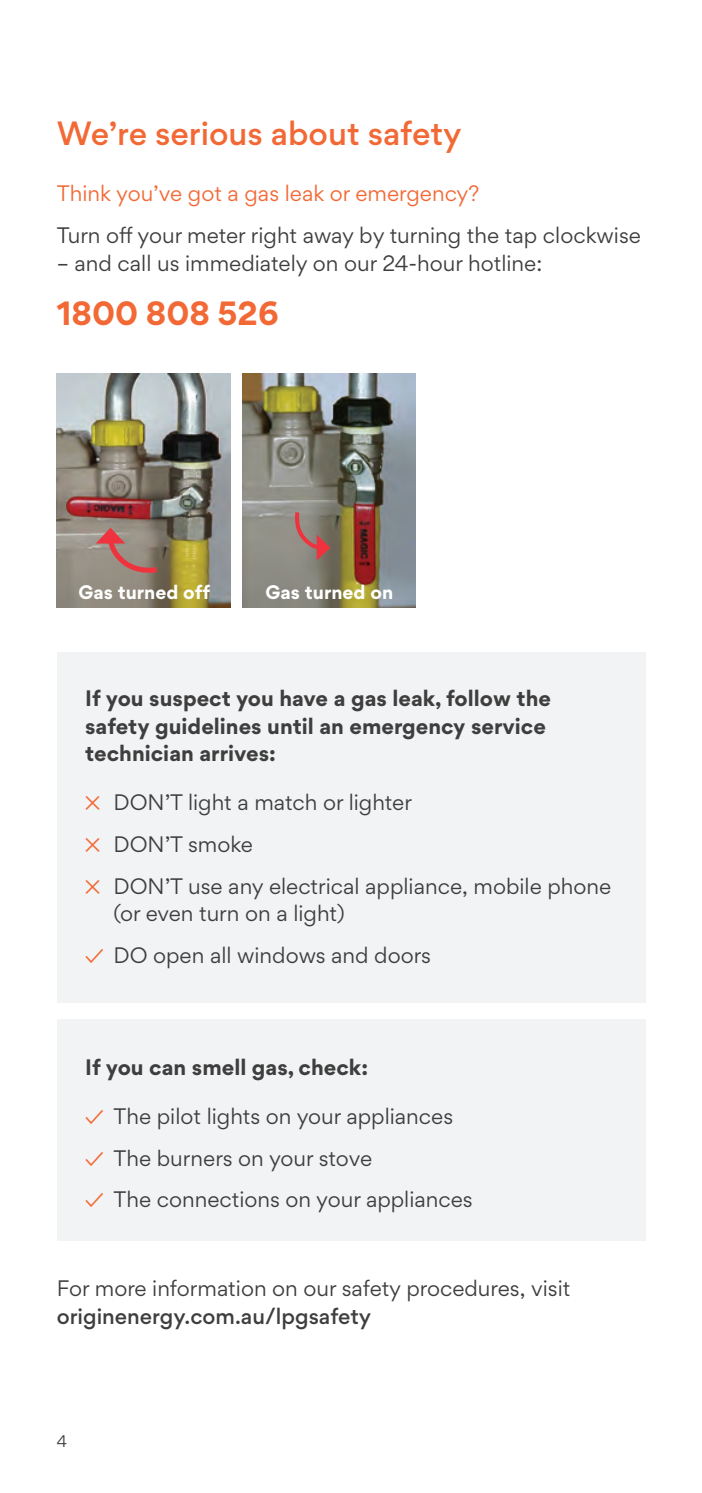
<style>
.page{position:relative;width:702px;height:1493px;background:#fff}
.page>*{position:absolute;margin:0;border:0;box-sizing:border-box;transform-origin:0 0}
.sub_head{font:500 30px "Origin Gordita";color:#f26935}
.sub_head-2{font:700 30px "Origin Gordita";color:#f26935}
.bullets{font:20px/27.5px "Origin Gordita";color:#3e3e3f}
.body_copy{font:20px/27.5px "Origin Gordita";color:#3e3e3f}
.sub_head_3{font:700 20px/27.5px "Origin Gordita";color:#3e3e3f}
.sub_head_2{font:20px "Origin Gordita";color:#f26935}
.sub_head_3-2{font:700 17.5px "Origin Gordita";color:#fff}
.t1{font:15px "Origin Gordita";color:#3e3e3f}
.s1{color:#f26935}
.s2{font-weight:500}
</style>
<div class="page">
<div style="left:57px;top:652px;width:588px;height:350px;background:#f2f3f4"></div>
<div style="left:57px;top:1019px;width:588px;height:221px;background:#f2f3f4"></div>
<img style="left:57px;top:373px;width:173px;height:235px">
<svg style="left:96px;top:527px;width:66px;height:47px;background:#a27c74"></svg>
<img style="left:242px;top:373px;width:173px;height:235px">
<svg style="left:293px;top:508px;width:37px;height:52px;background:#9a7670"></svg>
<p class="sub_head" style="left:57px;top:111px;width:406px">We’re serious about safety</p>
<p class="sub_head_2" style="left:57px;top:179px;width:424px">Think you’ve got a gas leak or emergency?</p>
<p class="body_copy" style="left:57px;top:221px;width:585px">Turn off your meter right away by turning the tap clockwise</p>
<p class="body_copy" style="left:57px;top:248px;width:487px">– and call us immediately on our 24-hour hotline:</p>
<p class="sub_head-2" style="left:57px;top:289px;width:224px">1800 808 526</p>
<p class="sub_head_3-2" style="left:78px;top:578px;width:133px">Gas turned off</p>
<p class="sub_head_3-2" style="left:265px;top:578px;width:129px">Gas turned on</p>
<p class="sub_head_3" style="left:85px;top:684px;width:467px">If you suspect you have a gas leak, follow the safety guidelines until an emergency service technician arrives:</p>
<p class="bullets" style="left:85px;top:788px;width:328px"><span class="s1">✕</span> DON’T light a match or lighter</p>
<p class="bullets" style="left:85px;top:829px;width:169px"><span class="s1">✕</span> DON’T smoke</p>
<p class="bullets" style="left:113px;top:871px;width:499px;text-indent:-28px"><span class="s1">✕</span> DON’T use any electrical appliance, mobile phone (or even turn on a light)</p>
<p class="bullets" style="left:85px;top:940px;width:347px"><span class="s1">✓</span> DO open all windows and doors</p>
<p class="sub_head_3" style="left:85px;top:1052px;width:284px">If you can smell gas, check:</p>
<p class="bullets" style="left:85px;top:1101px;width:369px"><span class="s1">✓</span> The pilot lights on your appliances</p>
<p class="bullets" style="left:85px;top:1143px;width:288px"><span class="s1">✓</span> The burners on your stove</p>
<p class="bullets" style="left:85px;top:1185px;width:389px"><span class="s1">✓</span> The connections on your appliances</p>
<p class="body_copy" style="left:57px;top:1274px;width:515px">For more information on our safety procedures, visit <span class="s2">originenergy.com.au/lpgsafety</span></p>
<p class="t1" style="left:57px;top:1429px;width:12px">4</p>
</div>
